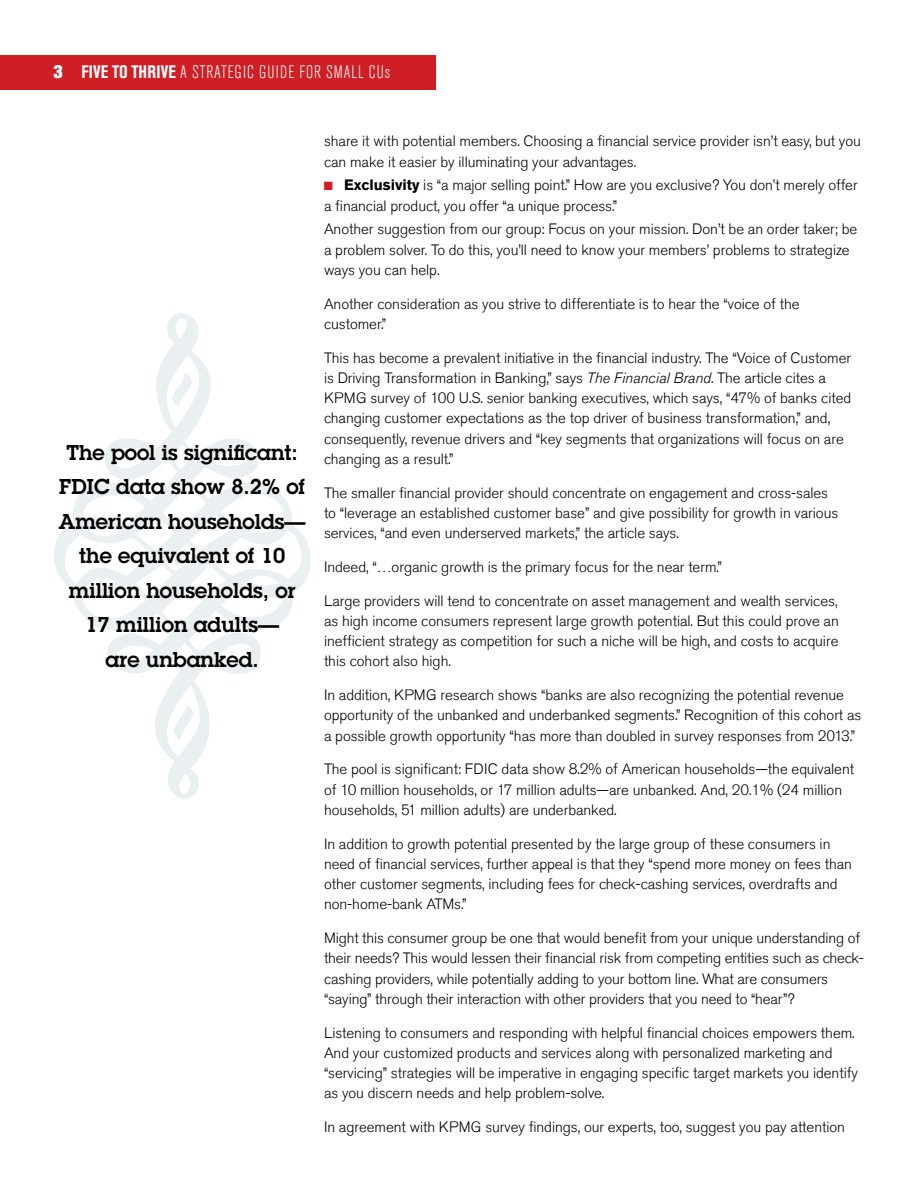
<style>
.page{position:relative;width:918px;height:1188px;background:#fff}
.page>*{position:absolute;margin:0;border:0;box-sizing:border-box;transform-origin:0 0}
.t1{font:600 21px/34.5px "Lubalin Graph Std";color:#000;text-align:center}
.t2{font:300 condensed 18px "Akzidenz Grotesk Std";letter-spacing:.055em;color:#fff}
.t3{font:300 15px/20.2px "Akzidenz Grotesk Std";letter-spacing:-.005em;color:#000}
.s1{font-weight:800;font-stretch:normal}
.s2{font-weight:700}
.s3{color:#cf1f25}
.s4{font-style:italic}
</style>
<div class="page">
<div style="left:0;top:55px;width:435px;height:35px;background:#cf1f25"></div>
<svg style="left:54px;top:313px;width:256px;height:486px"></svg>
<p class="t2" style="left:54px;top:62px;width:338px"><span class="s1">3</span> <span class="s2">FIVE TO THRIVE</span> A STRATEGIC GUIDE FOR SMALL CUs</p>
<h1 class="t1" style="left:59px;top:435px;width:248px">The pool is significant:<br>FDIC data show 8.2% of<br>American households— the equivalent of 10 million households, or<br>17 million adults—<br>are unbanked.</h1>
<p class="t3" style="left:324px;top:131px;width:539px">share it with potential members. Choosing a financial service provider isn’t easy, but you can make it easier by illuminating your advantages.</p>
<p class="t3" style="left:324px;top:175px;width:535px"><span class="s3">■</span> <span class="s2">Exclusivity</span> is “a major selling point.” How are you exclusive? You don’t merely offer a financial product, you offer “a unique process.”</p>
<p class="t3" style="left:324px;top:219px;width:535px">Another suggestion from our group: Focus on your mission. Don’t be an order taker; be a problem solver. To do this, you’ll need to know your members’ problems to strategize ways you can help.</p>
<p class="t3" style="left:324px;top:294px;width:477px">Another consideration as you strive to differentiate is to hear the “voice of the customer.”</p>
<p class="t3" style="left:324px;top:348px;width:529px">This has become a prevalent initiative in the financial industry. The “Voice of Customer is Driving Transformation in Banking,” says <span class="s4">The Financial Brand</span>. The article cites a KPMG survey of 100 U.S. senior banking executives, which says, “47% of banks cited changing customer expectations as the top driver of business transformation,” and, consequently, revenue drivers and “key segments that organizations will focus on are changing as a result.”</p>
<p class="t3" style="left:324px;top:483px;width:516px">The smaller financial provider should concentrate on engagement and cross-sales to “leverage an established customer base” and give possibility for growth in various services, “and even underserved markets,” the article says.</p>
<p class="t3" style="left:324px;top:557px;width:399px">Indeed, “…organic growth is the primary focus for the near term.”</p>
<p class="t3" style="left:324px;top:591px;width:516px;text-align:justify">Large providers will tend to concentrate on asset management and wealth services, as high income consumers represent large growth potential. But this could prove an inefficient strategy as competition for such a niche will be high, and costs to acquire this cohort also high.</p>
<p class="t3" style="left:324px;top:685px;width:539px">In addition, KPMG research shows “banks are also recognizing the potential revenue opportunity of the unbanked and underbanked segments.” Recognition of this cohort as a possible growth opportunity “has more than doubled in survey responses from 2013.”</p>
<p class="t3" style="left:324px;top:759px;width:532px">The pool is significant: FDIC data show 8.2% of American households—the equivalent of 10 million households, or 17 million adults—are unbanked. And, 20.1% (24 million households, 51 million adults) are underbanked.</p>
<p class="t3" style="left:324px;top:834px;width:530px">In addition to growth potential presented by the large group of these consumers in need of financial services, further appeal is that they “spend more money on fees than other customer segments, including fees for check-cashing services, overdrafts and non-home-bank ATMs.”</p>
<p class="t3" style="left:324px;top:928px;width:542px">Might this consumer group be one that would benefit from your unique understanding of their needs? This would lessen their financial risk from competing entities such as check&shy;cashing providers, while potentially adding to your bottom line. What are consumers “saying” through their interaction with other providers that you need to “hear”?</p>
<p class="t3" style="left:324px;top:1023px;width:535px">Listening to consumers and responding with helpful financial choices empowers them.<br>And your customized products and services along with personalized marketing and “servicing” strategies will be imperative in engaging specific target markets you identify as you discern needs and help problem-solve.</p>
<p class="t3" style="left:324px;top:1117px;width:523px">In agreement with KPMG survey findings, our experts, too, suggest you pay attention</p>
</div>
